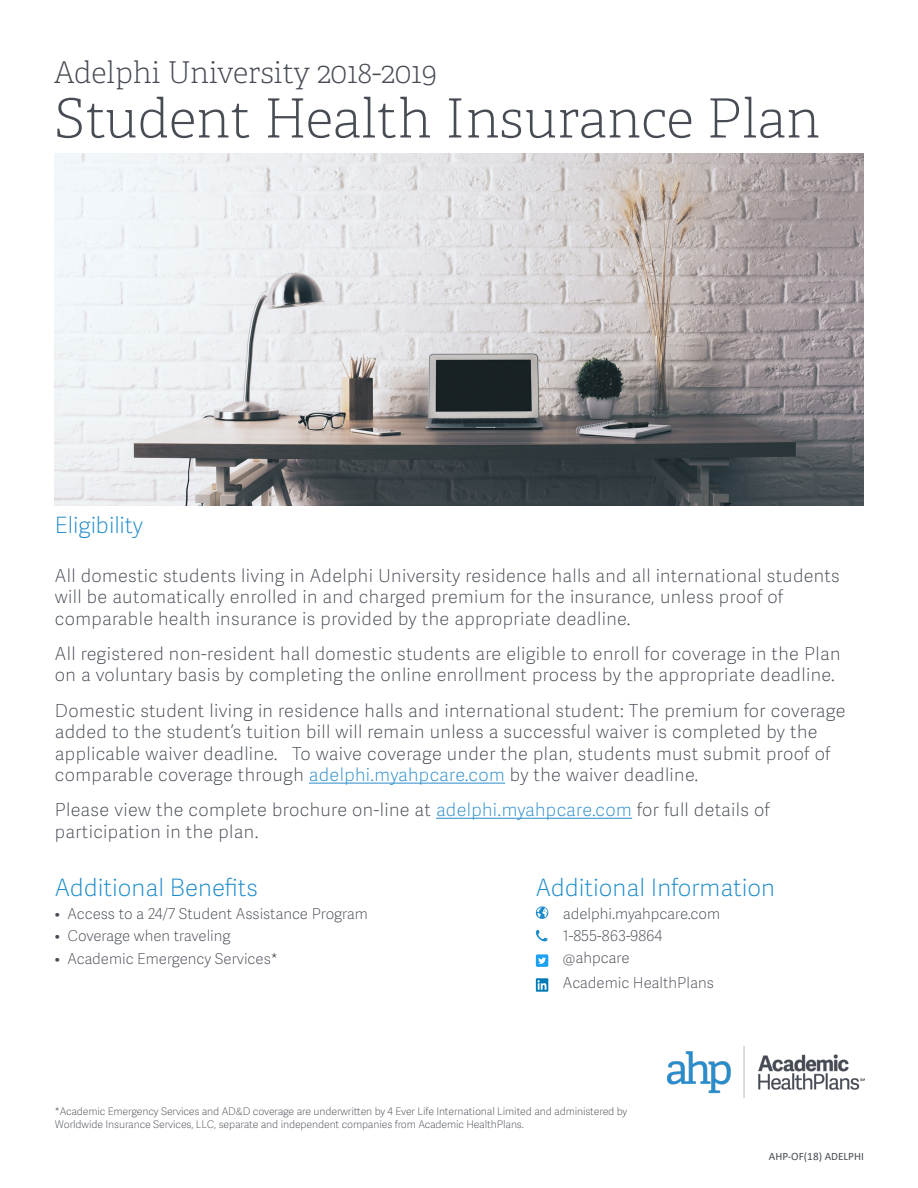
<style>
.page{position:relative;width:918px;height:1188px;background:#fff}
.page>*{position:absolute;margin:0;border:0;box-sizing:border-box;transform-origin:0 0}
.t1{font:100 54px "Adelle";color:#464b54}
.t2{font:100 30px "Adelle";color:#464b54}
.t3{font:100 24px "Adelle Sans";color:#1b8bcb}
.t4{font:100 22.5px "Adelle Sans";color:#1b8bcb}
.t5{font:100 18px/21.6px "Adelle Sans";letter-spacing:.02em;color:#464b54}
.t6{font:100 15px "Adelle Sans";color:#464b54}
.t7{font:11.25px "Calibri";color:#464b54}
.t8{font:100 10.5px/12.6px "Adelle Sans";letter-spacing:-.01em;color:#464b54}
.s1{color:#2a8ccb}
</style>
<div class="page">
<img style="left:668px;top:1046px;width:196px;height:52px">
<img style="left:54px;top:153px;width:810px;height:352px">
<hr style="left:309px;top:783px;width:196px;height:1px;background:#2a8ccb">
<hr style="left:436px;top:818px;width:196px;height:1px;background:#2a8ccb">
<svg style="left:536px;top:906px;width:12px;height:13px"></svg>
<svg style="left:536px;top:930px;width:12px;height:11px"></svg>
<div style="left:536px;top:954px;width:12px;height:13px;background:#1da1f2;border-radius:2px"></div>
<svg style="left:538px;top:957px;width:8px;height:7px"></svg>
<svg style="left:536px;top:978px;width:12px;height:14px"></svg>
<svg style="left:538px;top:980px;width:11px;height:10px"></svg>
<p class="t2" style="left:54px;top:54px;width:385px">Adelphi University 2018-2019</p>
<p class="t1" style="left:54px;top:86px;width:768px">Student Health Insurance Plan</p>
<p class="t4" style="left:55px;top:509px;width:90px">Eligibility</p>
<p class="t5" style="left:55px;top:564px;width:786px">All domestic students living in Adelphi University residence halls and all international students will be automatically enrolled in and charged premium for the insurance, unless proof of comparable health insurance is provided by the appropriate deadline.</p>
<p class="t5" style="left:55px;top:642px;width:787px">All registered non-resident hall domestic students are eligible to enroll for coverage in the Plan on a voluntary basis by completing the online enrollment process by the appropriate deadline.</p>
<p class="t5" style="left:55px;top:699px;width:792px">Domestic student living in residence halls and international student: The premium for coverage added to the student’s tuition bill will remain unless a successful waiver is completed by the applicable waiver deadline. To waive coverage under the plan, students must submit proof of comparable coverage through <span class="s1">adelphi.myahpcare.com</span> by the waiver deadline.</p>
<p class="t5" style="left:55px;top:799px;width:717px">Please view the complete brochure on-line at <span class="s1">adelphi.myahpcare.com</span> for full details of participation in the plan.</p>
<p class="t3" style="left:55px;top:871px;width:205px">Additional Benefits</p>
<p class="t6" style="left:55px;top:903px;width:315px">• Access to a 24/7 Student Assistance Program</p>
<p class="t6" style="left:55px;top:925px;width:177px">• Coverage when traveling</p>
<p class="t6" style="left:55px;top:948px;width:224px">• Academic Emergency Services*</p>
<p class="t3" style="left:536px;top:871px;width:241px">Additional Information</p>
<p class="t6" style="left:563px;top:903px;width:159px">adelphi.myahpcare.com</p>
<p class="t6" style="left:563px;top:925px;width:101px">1-855-863-9864</p>
<p class="t6" style="left:563px;top:947px;width:68px">@ahpcare</p>
<p class="t6" style="left:563px;top:972px;width:152px">Academic HealthPlans</p>
<p class="t8" style="left:55px;top:1105px;width:574px">*Academic Emergency Services and AD&amp;D coverage are underwritten by 4 Ever Life International Limited and administered by<br>Worldwide Insurance Services, LLC, separate and independent companies from Academic HealthPlans.</p>
<p class="t7" style="left:769px;top:1148px;width:97px">AHP-OF(18) ADELPHI</p>
</div>
